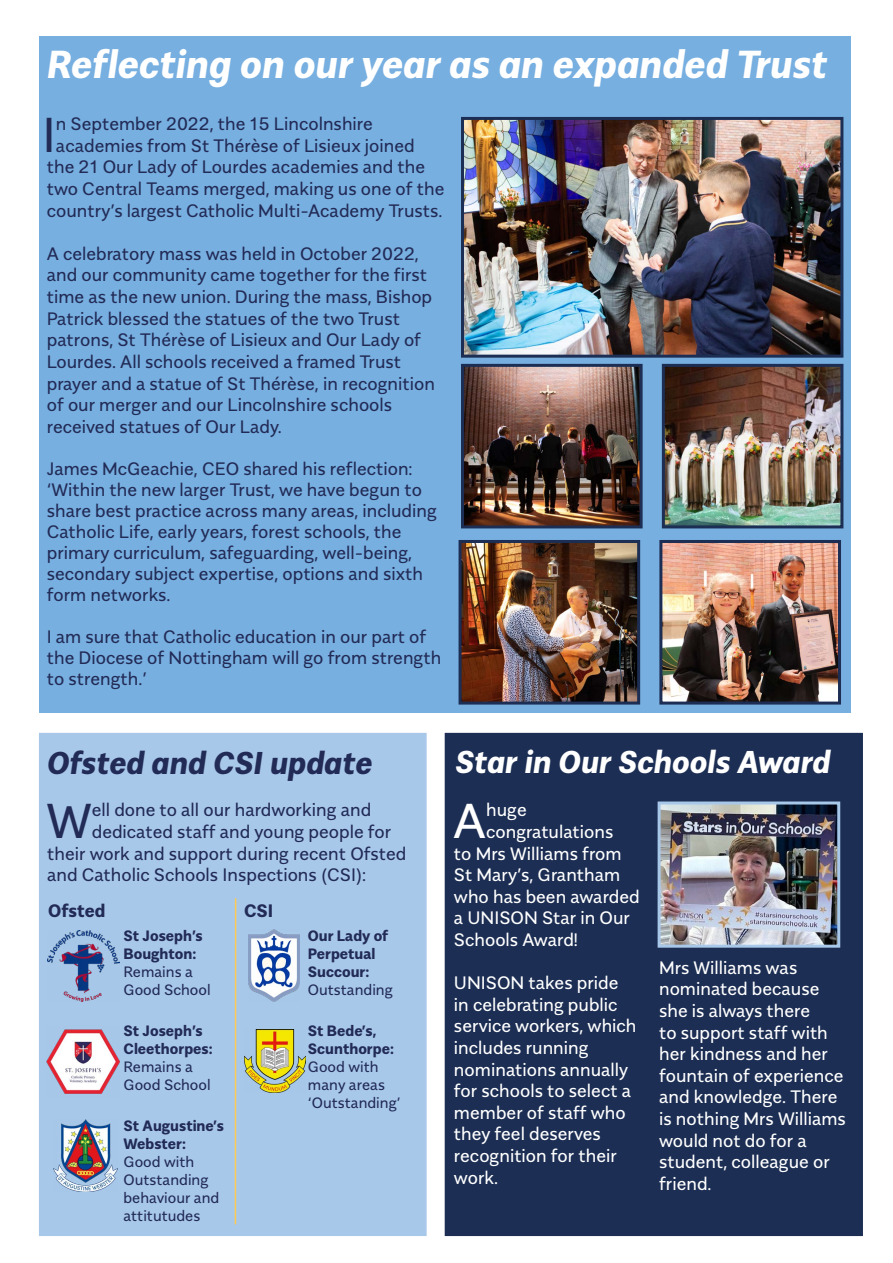
<style>
.page{position:relative;width:893px;height:1263px;background:#fff}
.page>*{position:absolute;margin:0;border:0;box-sizing:border-box;transform-origin:0 0}
.t1{font:48.9px "Alergia Normal";color:#222b56}
.t2{font:48.9px "Alergia Normal";color:#fff}
.t3{font:italic 700 39px "Alergia Normal";color:#fff}
.t4{font:italic 700 31.5px "Alergia Normal";color:#fff}
.t5{font:italic 700 31.5px "Alergia Normal";color:#222b56}
.t6{font:18px/21.6px "Alergia Normal";color:#222b56}
.t7{font:18px/21.6px "Alergia Normal";color:#fff}
.t8{font:700 18px "Alergia Normal";color:#222b56}
.t9{font:15px/18px "Alergia Normal";color:#222b56}
.t10{font:700 15px/18px "Alergia Normal";color:#222b56}
</style>
<div class="page">
<div style="left:39px;top:733px;width:388px;height:503px;background:#a8c8ea"></div>
<div style="left:40px;top:37px;width:811px;height:676px;background:#77afe0"></div>
<div style="left:445px;top:733px;width:418px;height:503px;background:#1c2e53"></div>
<img style="left:662px;top:805px;width:174px;height:139px">
<div style="left:658px;top:801px;width:182px;height:147px;border:3px solid #a8c8ea"></div>
<img style="left:465px;top:121px;width:374px;height:233px">
<div style="left:461px;top:117px;width:382px;height:241px;border:3px solid #1c2e53"></div>
<img style="left:465px;top:368px;width:174px;height:156px">
<div style="left:461px;top:364px;width:182px;height:164px;border:3px solid #1c2e53"></div>
<img style="left:666px;top:368px;width:173px;height:156px">
<div style="left:662px;top:364px;width:181px;height:164px;border:3px solid #1c2e53"></div>
<img style="left:463px;top:544px;width:173px;height:156px">
<div style="left:459px;top:540px;width:181px;height:164px;border:3px solid #1c2e53"></div>
<img style="left:663px;top:544px;width:174px;height:156px">
<div style="left:659px;top:540px;width:182px;height:164px;border:3px solid #1c2e53"></div>
<img style="left:47px;top:930px;width:72px;height:71px">
<img style="left:47px;top:1029px;width:72px;height:65px">
<img style="left:54px;top:1119px;width:64px;height:73px">
<img style="left:244px;top:1030px;width:61px;height:63px">
<img style="left:249px;top:929px;width:51px;height:73px">
<hr style="left:235px;top:898px;width:1px;height:326px;background:#fdca53">
<h2 class="t3" style="left:47px;top:33px;width:782px">Reflecting on our year as an expanded Trust</h2>
<h1 class="t1" style="left:42px;top:97px;width:15px">I</h1>
<p class="t6" style="left:56px;top:112px;width:319px">n September 2022, the 15 Lincolnshire</p>
<p class="t6" style="left:56px;top:133px;width:360px">academies from St Thérèse of Lisieux joined</p>
<p class="t6" style="left:47px;top:155px;width:380px">the 21 Our Lady of Lourdes academies and the</p>
<p class="t6" style="left:47px;top:176px;width:399px">two Central Teams merged, making us one of the</p>
<p class="t6" style="left:47px;top:198px;width:397px">country’s largest Catholic Multi-Academy Trusts.</p>
<p class="t6" style="left:47px;top:241px;width:390px">A celebratory mass was held in October 2022, and our community came together for the first time as the new union. During the mass, Bishop Patrick blessed the statues of the two Trust patrons, St Thérèse of Lisieux and Our Lady of Lourdes. All schools received a framed Trust prayer and a statue of St Thérèse, in recognition of our merger and our Lincolnshire schools received statues of Our Lady.</p>
<p class="t6" style="left:47px;top:457px;width:392px;line-height:21px">James McGeachie, CEO shared his reflection: ‘Within the new larger Trust, we have begun to share best practice across many areas, including Catholic Life, early years, forest schools, the primary curriculum, safeguarding, well-being, secondary subject expertise, options and sixth form networks.</p>
<p class="t6" style="left:47px;top:625px;width:396px;line-height:21px">I am sure that Catholic education in our part of the Diocese of Nottingham will go from strength to strength.’</p>
<h3 class="t5" style="left:47px;top:737px;width:327px">Ofsted and CSI update</h3>
<h1 class="t1" style="left:46px;top:783px;width:47px">W</h1>
<p class="t6" style="left:92px;top:798px;width:281px">ell done to all our hardworking and</p>
<p class="t6" style="left:92px;top:819px;width:301px">dedicated staff and young people for</p>
<p class="t6" style="left:47px;top:841px;width:361px">their work and support during recent Ofsted</p>
<p class="t6" style="left:47px;top:862px;width:320px">and Catholic Schools Inspections (CSI):</p>
<p class="t8" style="left:48px;top:896px;width:59px">Ofsted</p>
<p class="t10" style="left:124px;top:925px;width:81px">St Joseph’s<br>Boughton:</p>
<p class="t9" style="left:124px;top:961px;width:89px">Remains a<br>Good School</p>
<p class="t10" style="left:124px;top:1020px;width:91px">St Joseph’s<br>Cleethorpes:</p>
<p class="t9" style="left:124px;top:1057px;width:89px">Remains a<br>Good School</p>
<p class="t10" style="left:124px;top:1115px;width:102px">St Augustine’s<br>Webster:</p>
<p class="t9" style="left:124px;top:1151px;width:97px">Good with<br>Outstanding behaviour and attitutudes</p>
<p class="t8" style="left:244px;top:896px;width:31px">CSI</p>
<p class="t10" style="left:308px;top:925px;width:82px">Our Lady of<br>Perpetual<br>Succour:</p>
<p class="t9" style="left:308px;top:979px;width:87px">Outstanding</p>
<p class="t10" style="left:308px;top:1020px;width:87px">St Bede’s,<br>Scunthorpe:</p>
<p class="t9" style="left:308px;top:1057px;width:94px">Good with many areas ‘Outstanding’</p>
<h3 class="t4" style="left:455px;top:737px;width:377px">Star in Our Schools Award</h3>
<h1 class="t2" style="left:453px;top:783px;width:34px">A</h1>
<p class="t7" style="left:486px;top:798px;width:42px">huge</p>
<p class="t7" style="left:486px;top:819px;width:129px">congratulations</p>
<p class="t7" style="left:454px;top:841px;width:169px">to Mrs Williams from</p>
<p class="t7" style="left:454px;top:862px;width:168px">St Mary’s, Grantham</p>
<p class="t7" style="left:454px;top:884px;width:187px">who has been awarded</p>
<p class="t7" style="left:454px;top:906px;width:177px">a UNISON Star in Our</p>
<p class="t7" style="left:454px;top:927px;width:125px">Schools Award!</p>
<p class="t7" style="left:454px;top:970px;width:184px">UNISON takes pride in celebrating public service workers, which includes running nominations annually for schools to select a member of staff who they feel deserves recognition for their work.</p>
<p class="t7" style="left:659px;top:955px;width:188px">Mrs Williams was nominated because she is always there<br>to support staff with her kindness and her fountain of experience and knowledge. There is nothing Mrs Williams would not do for a student, colleague or friend.</p>
</div>
